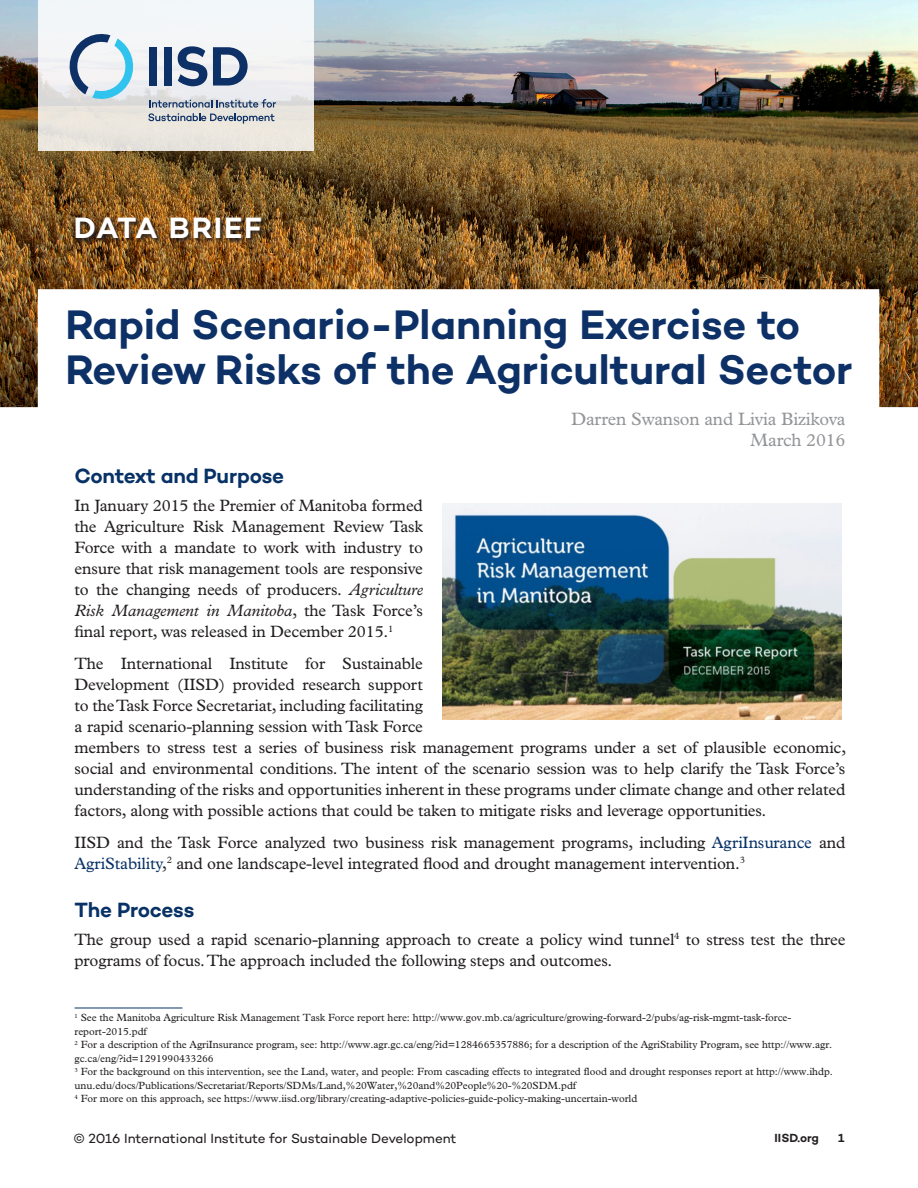
<style>
.page{position:relative;width:918px;height:1188px;background:#fff}
.page>*{position:absolute;margin:0;border:0;box-sizing:border-box;transform-origin:0 0}
.Publication_Title{font:600 42px/45px "Campton";letter-spacing:-.005em;color:#0d3166}
.Document_Type{font:600 30px "Campton";letter-spacing:.05em;color:#fff}
.Subhead1{font:600 21px "Campton";letter-spacing:-.015em;color:#083266}
.Body_copy{font:18px "Plantin MT Pro";letter-spacing:-.01em;color:#939598}
.Body_copy-2{font:16.5px/21px "Plantin MT Pro";letter-spacing:-.01em;color:#231f20}
.t1{font:13.5px "Campton";letter-spacing:-.005em;color:#231f20}
.Copyright_running_fo{font:600 12px "Campton";letter-spacing:-.005em;color:#231f20}
.Footnotes{font:10.5px/13.5px "Plantin MT Pro";letter-spacing:-.005em;color:#231f20}
.s1{font-style:italic}
.s2{color:#083266}
</style>
<div class="page">
<img style="left:0;top:0;width:918px;height:407px">
<svg style="left:38px;top:0;width:276px;height:151px;fill:#f1f0f2"></svg>
<svg style="left:66px;top:31px;width:71px;height:71px"></svg>
<svg style="left:148px;top:99px;width:128px;height:25px"></svg>
<svg style="left:178px;top:46px;width:29px;height:40px"></svg>
<div style="left:149px;top:47px;width:8px;height:39px;background:#0d3166"></div>
<div style="left:164px;top:47px;width:8px;height:39px;background:#0d3166"></div>
<svg style="left:213px;top:47px;width:35px;height:39px"></svg>
<hr style="left:75px;top:1008px;width:108px;height:1px;background:#0d3166">
<div style="left:75px;top:217px;width:192px;height:27px;background:#231f20;opacity:.9"></div>
<img style="left:443px;top:503px;width:398px;height:216px">
<p class="Document_Type" style="left:74px;top:209px;width:190px">DATA BRIEF</p>
<p class="Publication_Title" style="left:65px;top:302px;width:789px">Rapid Scenario-Planning Exercise to<br>Review Risks of the Agricultural Sector</p>
<p class="Body_copy" style="left:571px;top:409px;width:276px">Darren Swanson and Livia Bizikova</p>
<p class="Body_copy" style="left:750px;top:430px;width:97px">March 2016</p>
<p class="Subhead1" style="left:75px;top:463px;width:211px">Context and Purpose</p>
<p class="Body_copy-2" style="left:75px;top:495px;width:350px;text-align:justify">In January 2015 the Premier of Manitoba formed the Agriculture Risk Management Review Task Force with a mandate to work with industry to ensure that risk management tools are responsive to the changing needs of producers. <span class="s1">Agriculture Risk Management in Manitoba</span>, the Task Force’s final report, was released in December 2015.<sup>1</sup></p>
<p class="Body_copy-2" style="left:75px;top:653px;width:773px">The International Institute for Sustainable<br>Development (IISD) provided research support<br>to the Task Force Secretariat, including facilitating<br>a rapid scenario-planning session with Task Force<br>members to stress test a series of business risk management programs under a set of plausible economic, social and environmental conditions. The intent of the scenario session was to help clarify the Task Force’s understanding of the risks and opportunities inherent in these programs under climate change and other related factors, along with possible actions that could be taken to mitigate risks and leverage opportunities.</p>
<p class="Body_copy-2" style="left:75px;top:832px;width:773px">IISD and the Task Force analyzed two business risk management programs, including <span class="s2">AgriInsurance</span> and<br><span class="s2">AgriStability</span>,<sup>2</sup> and one landscape-level integrated flood and drought management intervention.<sup>3</sup></p>
<p class="Subhead1" style="left:75px;top:896px;width:121px">The Process</p>
<p class="Body_copy-2" style="left:75px;top:929px;width:773px">The group used a rapid scenario-planning approach to create a policy wind tunnel<sup>4</sup> to stress test the three programs of focus. The approach included the following steps and outcomes.</p>
<p class="Footnotes" style="left:75px;top:1011px;width:718px"><sup>1</sup> See the Manitoba Agriculture Risk Management Task Force report here: http://www.gov.mb.ca/agriculture/growing-forward-2/pubs/ag-risk-mgmt-task-force&shy;report-2015.pdf</p>
<p class="Footnotes" style="left:75px;top:1038px;width:759px"><sup>2</sup> For a description of the AgriInsurance program, see: http://www.agr.gc.ca/eng/?id=1284665357886; for a description of the AgriStability Program, see http://www.agr. gc.ca/eng/?id=1291990433266</p>
<p class="Footnotes" style="left:75px;top:1065px;width:760px"><sup>3</sup> For the background on this intervention, see the Land, water, and people: From cascading effects to integrated flood and drought responses report at http://www.ihdp. unu.edu/docs/Publications/Secretariat/Reports/SDMs/Land,%20Water,%20and%20People%20-%20SDM.pdf</p>
<p class="Footnotes" style="left:75px;top:1092px;width:564px"><sup>4</sup> For more on this approach, see https://www.iisd.org/library/creating-adaptive-policies-guide-policy-making-uncertain-world</p>
<p class="t1" style="left:74px;top:1130px;width:385px">© 2016 International Institute for Sustainable Development</p>
<p class="Copyright_running_fo" style="left:775px;top:1130px;width:46px">IISD.org</p>
<p class="Copyright_running_fo" style="left:838px;top:1130px;width:8px">1</p>
</div>
